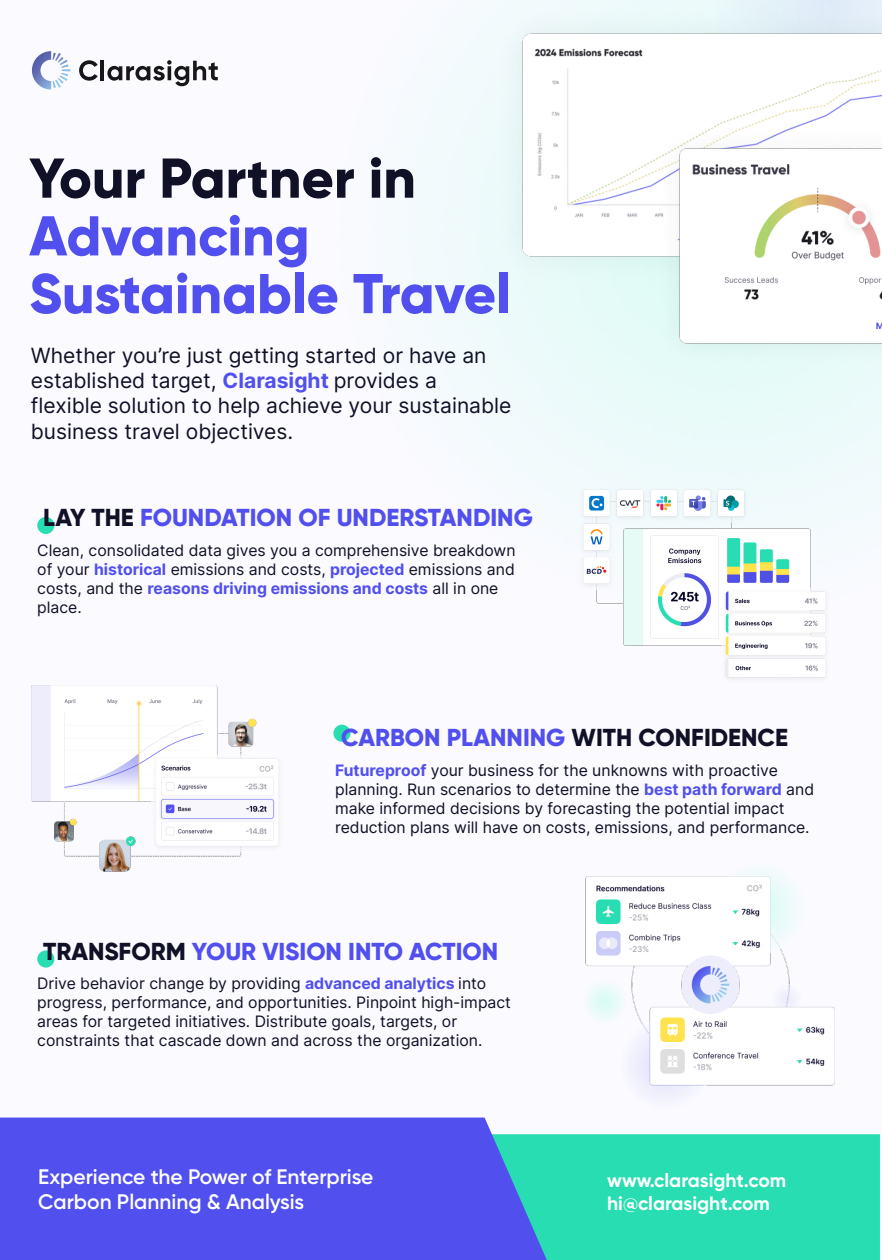
<style>
.page{position:relative;width:882px;height:1260px;background:#fafaff}
.page>*{position:absolute;margin:0;border:0;box-sizing:border-box;transform-origin:0 0}
.t1{font:800 56px/57.8px "Gilroy";color:#514fee}
.t2{font:800 56px "Gilroy";color:#101027}
.t3{font:800 24.5px "Gilroy";color:#514fee}
.t4{font:21px/25.2px "Inter";color:#101027}
.t5{font:600 21px/25.2px "Gilroy";color:#fff}
.t6{font:700 19.25px/23.1px "Gilroy";color:#fff}
.t7{font:15.75px/18.9px "Inter";color:#101027}
.s1{font-weight:700;color:#514fee}
.s2{color:#101027}
</style>
<div class="page">
<svg style="left:32px;top:51px;width:38px;height:39px"></svg>
<svg style="left:107px;top:60px;width:111px;height:26px"></svg>
<hr style="left:101px;top:60px;width:3px;height:20px;background:#16161b">
<svg style="left:79px;top:60px;width:19px;height:21px"></svg>
<div style="left:37px;top:517px;width:17px;height:17px;background:#27ddb1;border-radius:50%"></div>
<div style="left:333px;top:725px;width:18px;height:17px;background:#27ddb1;border-radius:50%"></div>
<div style="left:37px;top:950px;width:17px;height:18px;background:#27ddb1;border-radius:50%"></div>
<div style="left:552px;top:1134px;width:328px;height:126px;background:#27ddb1"></div>
<div style="left:0;top:1118px;width:552px;height:142px;background:#514fee"></div>
<img style="left:579px;top:486px;width:252px;height:193px">
<img style="left:31px;top:686px;width:248px;height:186px">
<img style="left:494px;top:5px;width:388px;height:280px">
<img style="left:655px;top:123px;width:227px;height:246px">
<img style="left:585px;top:874px;width:249px;height:222px">
<h1 class="t2" style="left:29px;top:143px;width:388px">Your Partner in</h1>
<h1 class="t1" style="left:29px;top:207px;width:483px">Advancing<br>Sustainable Travel</h1>
<h3 class="t4" style="left:31px;top:342px;width:482px">Whether you’re just getting started or have an established target, <span class="s1">Clarasight</span> provides a flexible solution to help achieve your sustainable business travel objectives.</h3>
<h2 class="t3" style="left:43px;top:502px;width:491px"><span class="s2">LAY THE</span> FOUNDATION OF UNDERSTANDING</h2>
<p class="t7" style="left:37px;top:540px;width:480px">Clean, consolidated data gives you a comprehensive breakdown of your <span class="s1">historical</span> emissions and costs, <span class="s1">projected</span> emissions and costs, and the <span class="s1">reasons driving emissions and costs</span> all in one place.</p>
<h2 class="t3" style="left:341px;top:722px;width:448px">CARBON PLANNING <span class="s2">WITH CONFIDENCE</span></h2>
<p class="t7" style="left:335px;top:760px;width:481px"><span class="s1">Futureproof</span> your business for the unknowns with proactive planning. Run scenarios to determine the <span class="s1">best path forward</span> and make informed decisions by forecasting the potential impact reduction plans will have on costs, emissions, and performance.</p>
<h2 class="t3" style="left:43px;top:936px;width:457px"><span class="s2">TRANSFORM</span> YOUR VISION INTO ACTION</h2>
<p class="t7" style="left:37px;top:974px;width:475px">Drive behavior change by providing <span class="s1">advanced analytics</span> into progress, performance, and opportunities. Pinpoint high-impact areas for targeted initiatives. Distribute goals, targets, or constraints that cascade down and across the organization.</p>
<h3 class="t5" style="left:38px;top:1164px;width:337px">Experience the Power of Enterprise<br>Carbon Planning &amp; Analysis</h3>
<p class="t6" style="left:607px;top:1169px;width:181px">www.clarasight.com hi@clarasight.com</p>
</div>
